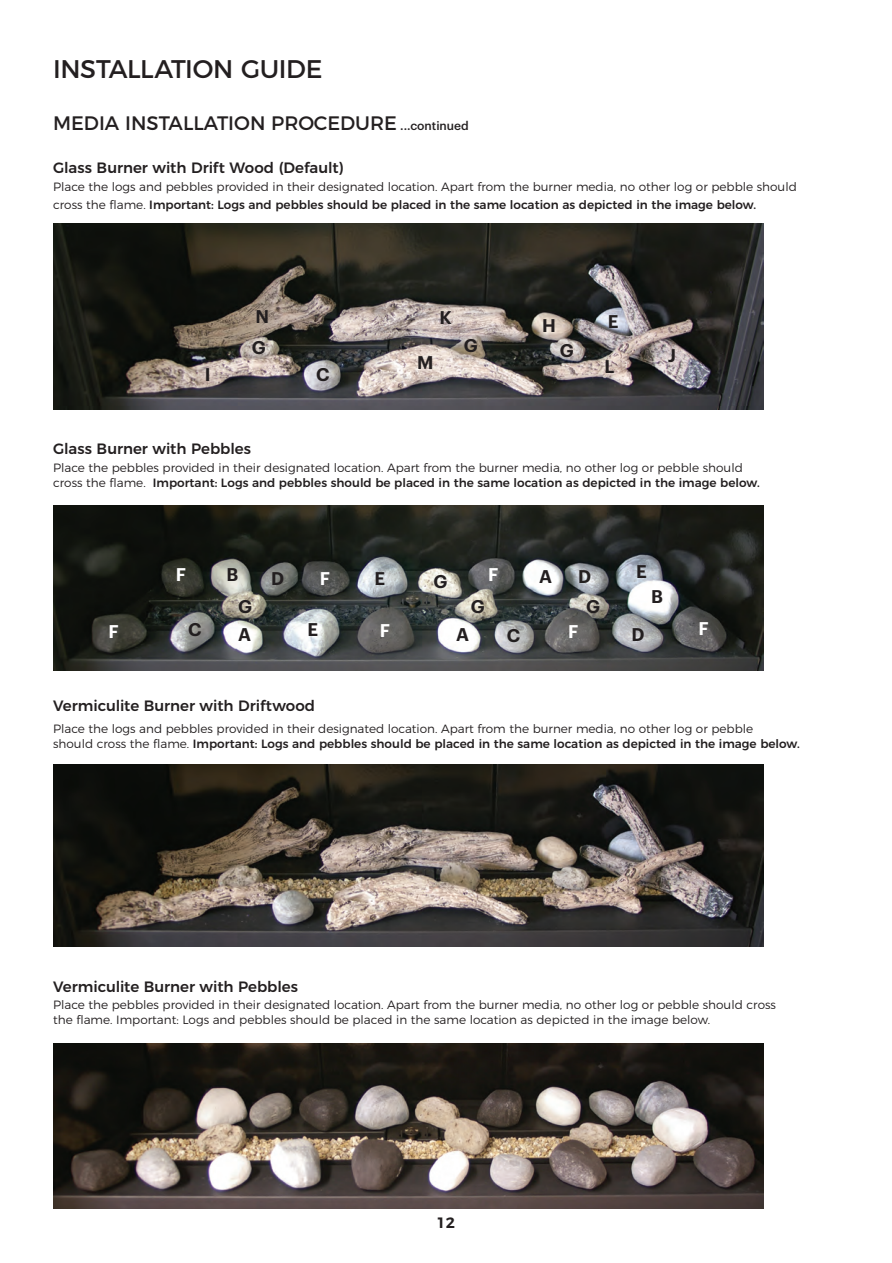
<style>
.page{position:relative;width:892px;height:1263px;background:#fff}
.page>*{position:absolute;margin:0;border:0;box-sizing:border-box;transform-origin:0 0}
.t1{font:25.5px "Montserrat";letter-spacing:-.015em;color:#231f20}
.t2{font:19.5px "Montserrat";color:#231f20}
.t3{font:600 18px "Graphik";color:#231f20}
.t4{font:600 18px "Graphik";color:#fff}
.t5{font:500 15px "Montserrat";letter-spacing:-.005em;color:#231f20}
.t6{font:600 15px "Montserrat";color:#231f20}
.t7{font:300 12px/15px "Montserrat";color:#231f20}
.s1{font-family:"Graphik";font-weight:500;font-size:12px}
.s2{font-weight:500}
</style>
<div class="page">
<img style="left:53px;top:505px;width:710px;height:165px">
<img style="left:53px;top:223px;width:710px;height:186px">
<img style="left:53px;top:1043px;width:710px;height:165px">
<img style="left:53px;top:764px;width:710px;height:182px">
<h1 class="t1" style="left:53px;top:48px;width:271px">INSTALLATION GUIDE</h1>
<h2 class="t2" style="left:53px;top:108px;width:417px">MEDIA INSTALLATION PROCEDURE <span class="s1">...continued</span></h2>
<p class="t5" style="left:53px;top:155px;width:291px">Glass Burner with Drift Wood (Default)</p>
<p class="t7" style="left:53px;top:176px;width:745px;line-height:18.1px">Place the logs and pebbles provided in their designated location. Apart from the burner media, no other log or pebble should cross the flame. <span class="s2">Important: Logs and pebbles should be placed in the same location as depicted in the image below.</span></p>
<h3 class="t3" style="left:205px;top:361px;width:7px">I</h3>
<h3 class="t3" style="left:255px;top:303px;width:15px">N</h3>
<h3 class="t3" style="left:439px;top:304px;width:14px">K</h3>
<h3 class="t3" style="left:542px;top:311px;width:15px">H</h3>
<h3 class="t3" style="left:252px;top:334px;width:16px">G</h3>
<h3 class="t3" style="left:464px;top:331px;width:16px">G</h3>
<h3 class="t3" style="left:560px;top:336px;width:16px">G</h3>
<h3 class="t3" style="left:417px;top:348px;width:18px">M</h3>
<h3 class="t3" style="left:316px;top:361px;width:15px">C</h3>
<p class="t5" style="left:53px;top:436px;width:199px">Glass Burner with Pebbles</p>
<h3 class="t3" style="left:608px;top:308px;width:12px">E</h3>
<h3 class="t3" style="left:604px;top:352px;width:12px">L</h3>
<h3 class="t3" style="left:668px;top:341px;width:10px">J</h3>
<p class="t7" style="left:53px;top:459px;width:708px">Place the pebbles provided in their designated location. Apart from the burner media, no other log or pebble should cross the flame. <span class="s2">Important: Logs and pebbles should be placed in the same location as depicted in the image below.</span></p>
<h3 class="t3" style="left:374px;top:564px;width:12px">E</h3>
<h3 class="t3" style="left:539px;top:562px;width:14px">A</h3>
<h3 class="t3" style="left:636px;top:557px;width:12px">E</h3>
<h3 class="t3" style="left:226px;top:561px;width:13px">B</h3>
<h3 class="t4" style="left:176px;top:561px;width:12px">F</h3>
<h3 class="t4" style="left:320px;top:565px;width:12px">F</h3>
<h3 class="t4" style="left:488px;top:561px;width:12px">F</h3>
<h3 class="t3" style="left:578px;top:562px;width:15px">D</h3>
<h3 class="t3" style="left:271px;top:564px;width:15px">D</h3>
<h3 class="t3" style="left:433px;top:567px;width:16px">G</h3>
<h3 class="t3" style="left:651px;top:582px;width:13px">B</h3>
<h3 class="t3" style="left:238px;top:593px;width:16px">G</h3>
<h3 class="t3" style="left:471px;top:593px;width:16px">G</h3>
<h3 class="t3" style="left:586px;top:593px;width:16px">G</h3>
<h3 class="t4" style="left:109px;top:618px;width:12px">F</h3>
<h3 class="t4" style="left:380px;top:616px;width:12px">F</h3>
<h3 class="t4" style="left:698px;top:614px;width:12px">F</h3>
<h3 class="t3" style="left:188px;top:615px;width:15px">C</h3>
<h3 class="t3" style="left:507px;top:621px;width:15px">C</h3>
<h3 class="t3" style="left:307px;top:615px;width:12px">E</h3>
<h3 class="t4" style="left:568px;top:618px;width:12px">F</h3>
<h3 class="t3" style="left:631px;top:620px;width:15px">D</h3>
<h3 class="t3" style="left:238px;top:621px;width:14px">A</h3>
<h3 class="t3" style="left:456px;top:621px;width:14px">A</h3>
<p class="t5" style="left:53px;top:693px;width:264px">Vermiculite Burner with Driftwood</p>
<p class="t7" style="left:53px;top:720px;width:748px">Place the logs and pebbles provided in their designated location. Apart from the burner media, no other log or pebble<br>should cross the flame. <span class="s2">Important: Logs and pebbles should be placed in the same location as depicted in the image below.</span></p>
<p class="t5" style="left:53px;top:973px;width:247px">Vermiculite Burner with Pebbles</p>
<p class="t7" style="left:53px;top:996px;width:724px">Place the pebbles provided in their designated location. Apart from the burner media, no other log or pebble should cross the flame. Important: Logs and pebbles should be placed in the same location as depicted in the image below.</p>
<p class="t6" style="left:436px;top:1210px;width:20px">12</p>
</div>
